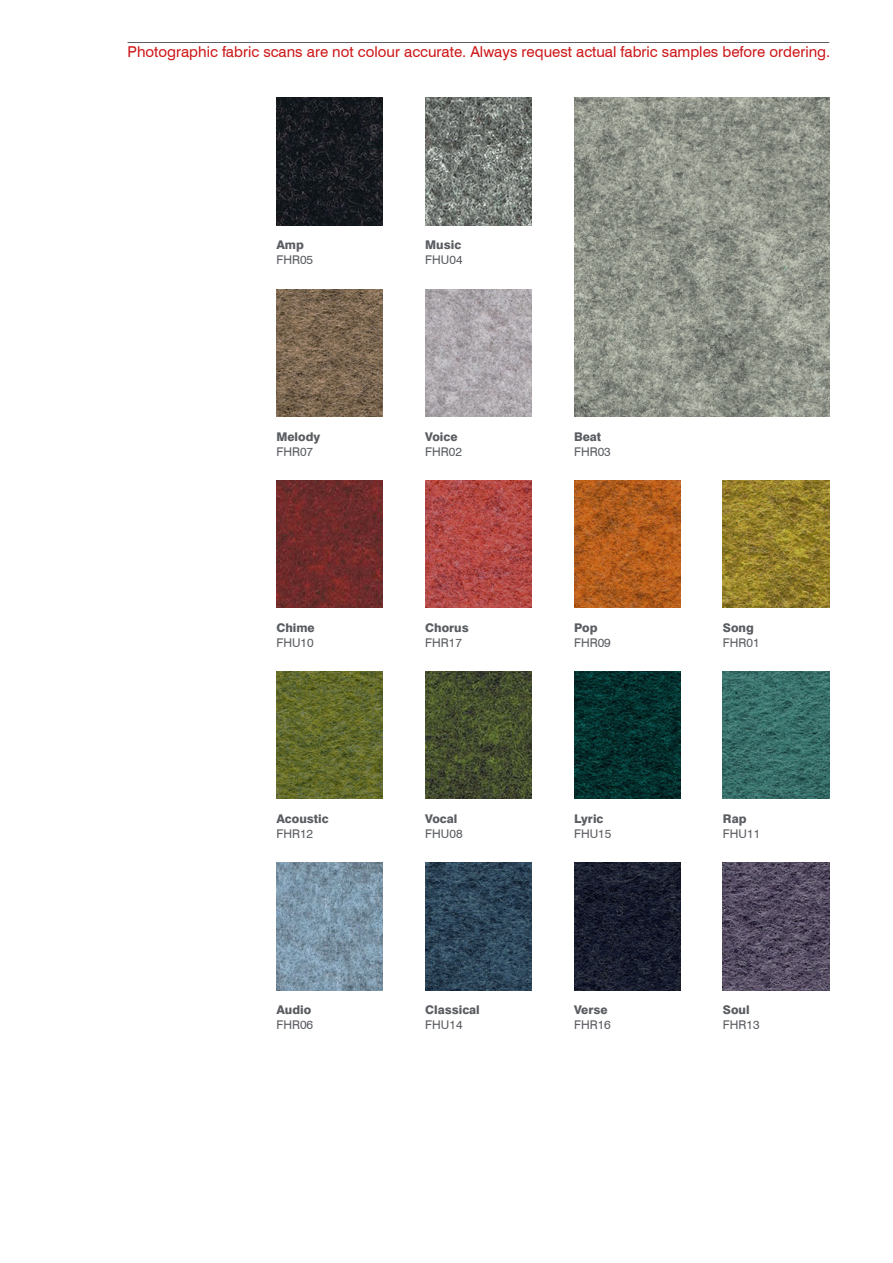
<style>
.page{position:relative;width:893px;height:1263px;background:#fff}
.page>*{position:absolute;margin:0;border:0;box-sizing:border-box;transform-origin:0 0}
.t1{font:15px "Swiss 721 BT";color:#cd1719}
.t2{font:800 12px "Swiss 721 BT";color:#595c61}
.t3{font:12px "Swiss 721 BT";color:#595c61}
</style>
<div class="page">
<hr style="left:128px;top:42px;width:701px;height:1px;background:#595c61">
<img style="left:276px;top:98px;width:107px;height:127px">
<img style="left:425px;top:98px;width:106px;height:127px">
<img style="left:574px;top:98px;width:255px;height:319px">
<img style="left:276px;top:289px;width:107px;height:128px">
<img style="left:425px;top:289px;width:106px;height:128px">
<img style="left:276px;top:480px;width:107px;height:128px">
<img style="left:425px;top:480px;width:106px;height:128px">
<img style="left:574px;top:480px;width:106px;height:128px">
<img style="left:723px;top:480px;width:106px;height:128px">
<img style="left:276px;top:671px;width:107px;height:128px">
<img style="left:425px;top:671px;width:106px;height:128px">
<img style="left:574px;top:671px;width:106px;height:128px">
<img style="left:723px;top:671px;width:106px;height:128px">
<img style="left:276px;top:862px;width:107px;height:128px">
<img style="left:425px;top:862px;width:106px;height:128px">
<img style="left:574px;top:862px;width:106px;height:128px">
<img style="left:723px;top:862px;width:106px;height:128px">
<p class="t1" style="left:128px;top:43px;width:704px">Photographic fabric scans are not colour accurate. Always request actual fabric samples before ordering.</p>
<p class="t2" style="left:276px;top:238px;width:29px">Amp</p>
<p class="t3" style="left:276px;top:253px;width:38px">FHR05</p>
<p class="t2" style="left:425px;top:238px;width:38px">Music</p>
<p class="t3" style="left:425px;top:253px;width:39px">FHU04</p>
<p class="t2" style="left:276px;top:429px;width:45px">Melody</p>
<p class="t3" style="left:276px;top:444px;width:38px">FHR07</p>
<p class="t2" style="left:425px;top:429px;width:34px">Voice</p>
<p class="t3" style="left:425px;top:444px;width:38px">FHR02</p>
<p class="t2" style="left:574px;top:429px;width:29px">Beat</p>
<p class="t3" style="left:574px;top:444px;width:38px">FHR03</p>
<p class="t2" style="left:276px;top:620px;width:40px">Chime</p>
<p class="t3" style="left:276px;top:635px;width:39px">FHU10</p>
<p class="t2" style="left:425px;top:620px;width:45px">Chorus</p>
<p class="t3" style="left:425px;top:635px;width:38px">FHR17</p>
<p class="t2" style="left:574px;top:620px;width:25px">Pop</p>
<p class="t3" style="left:574px;top:635px;width:38px">FHR09</p>
<p class="t2" style="left:723px;top:620px;width:32px">Song</p>
<p class="t3" style="left:723px;top:635px;width:38px">FHR01</p>
<p class="t2" style="left:276px;top:811px;width:54px">Acoustic</p>
<p class="t3" style="left:276px;top:826px;width:38px">FHR12</p>
<p class="t2" style="left:425px;top:811px;width:34px">Vocal</p>
<p class="t3" style="left:425px;top:826px;width:39px">FHU08</p>
<p class="t2" style="left:574px;top:811px;width:31px">Lyric</p>
<p class="t3" style="left:574px;top:826px;width:39px">FHU15</p>
<p class="t2" style="left:723px;top:811px;width:25px">Rap</p>
<p class="t3" style="left:723px;top:826px;width:39px">FHU11</p>
<p class="t2" style="left:276px;top:1002px;width:36px">Audio</p>
<p class="t3" style="left:276px;top:1017px;width:38px">FHR06</p>
<p class="t2" style="left:425px;top:1002px;width:56px">Classical</p>
<p class="t3" style="left:425px;top:1017px;width:39px">FHU14</p>
<p class="t2" style="left:574px;top:1002px;width:35px">Verse</p>
<p class="t3" style="left:574px;top:1017px;width:38px">FHR16</p>
<p class="t2" style="left:723px;top:1002px;width:28px">Soul</p>
<p class="t3" style="left:723px;top:1017px;width:38px">FHR13</p>
</div>
